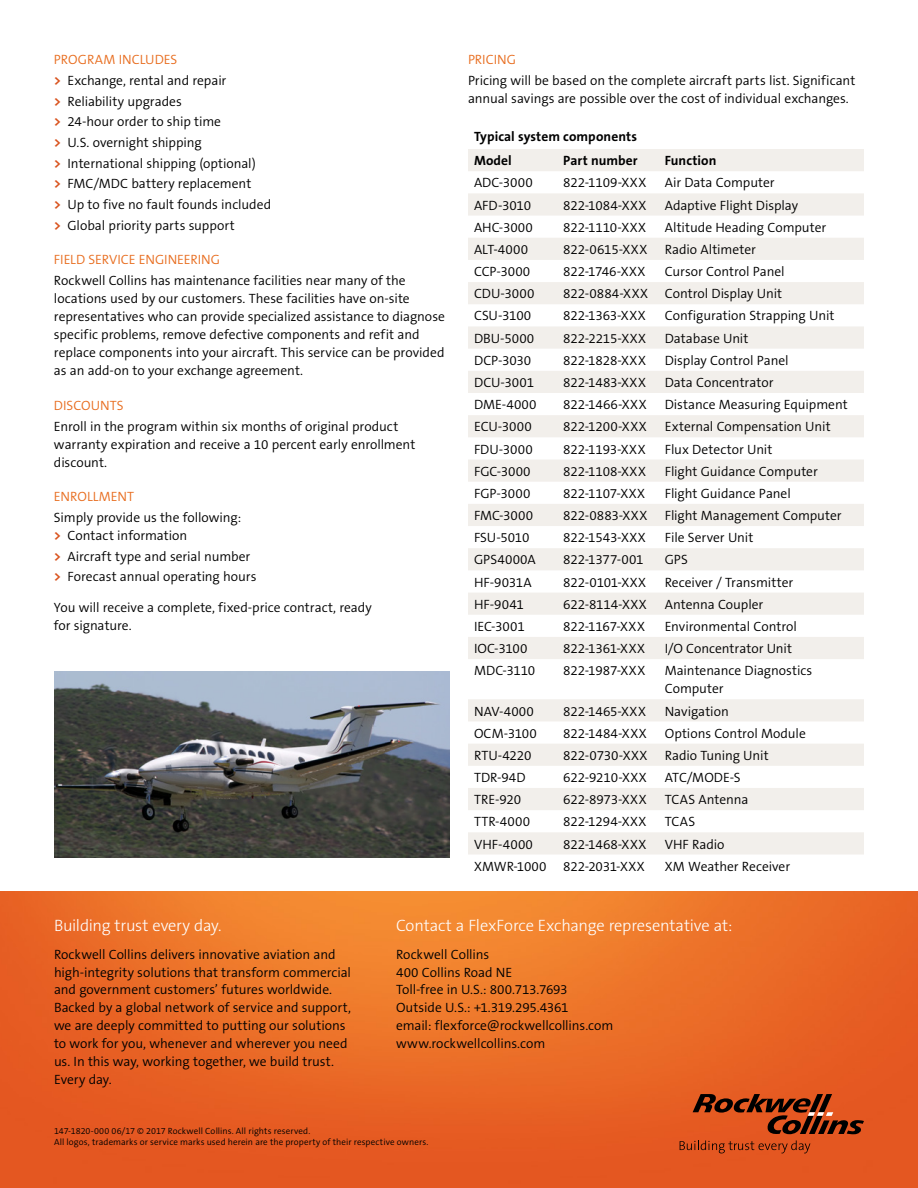
<style>
.page{position:relative;width:918px;height:1188px;background:#fff}
.page>*{position:absolute;margin:0;border:0;box-sizing:border-box;transform-origin:0 0}
.t1{font:300 16.5px "The Sans B3";letter-spacing:-.015em;color:#fff}
.t2{font:300 13.5px/18px "The Sans B4";letter-spacing:-.005em;color:#000}
.t3{font:300 13.5px "The Sans B4";letter-spacing:-.005em;color:#e86d1f}
.t4{font:700 13.5px/24.6px "The Sans B7";letter-spacing:.005em;color:#000}
.t5{font:300 13.5px "The Sans B4";letter-spacing:.015em;color:#000}
.t6{font:300 9px/10.8px "The Sans B4";letter-spacing:.01em;color:#000}
.s1{color:#e86d1f}
.s2{font-family:"The Sans B7";font-weight:700;color:#d9531e}
</style>
<div class="page">
<img style="left:0;top:891px;width:918px;height:297px">
<svg style="left:680px;top:1140px;width:130px;height:13px;background:#c0491b"></svg>
<svg style="left:693px;top:1094px;width:171px;height:40px;background:#9d3e18"></svg>
<svg style="left:468px;top:149px;width:396px;height:706px;fill:#f7f5f3"></svg>
<img style="left:54px;top:672px;width:396px;height:185px">
<p class="t2" style="left:54px;top:49px;width:219px;line-height:20.7px"><span class="s1">PROGRAM INCLUDES<br></span><span class="s2">&gt;</span> Exchange, rental and repair<br><span class="s2">&gt;</span> Reliability upgrades<br><span class="s2">&gt;</span> 24-hour order to ship time<br><span class="s2">&gt;</span> U.S. overnight shipping<br><span class="s2">&gt;</span> International shipping (optional)<br><span class="s2">&gt;</span> FMC/MDC battery replacement<br><span class="s2">&gt;</span> Up to five no fault founds included <span class="s2">&gt;</span> Global priority parts support</p>
<p class="t3" style="left:54px;top:251px;width:168px">FIELD SERVICE ENGINEERING</p>
<p class="t2" style="left:54px;top:272px;width:393px">Rockwell Collins has maintenance facilities near many of the locations used by our customers. These facilities have on-site representatives who can provide specialized assistance to diagnose specific problems, remove defective components and refit and replace components into your aircraft. This service can be provided as an add-on to your exchange agreement.</p>
<p class="t3" style="left:54px;top:397px;width:71px">DISCOUNTS</p>
<p class="t2" style="left:54px;top:417px;width:363px">Enroll in the program within six months of original product warranty expiration and receive a 10 percent early enrollment discount.</p>
<p class="t3" style="left:54px;top:488px;width:82px">ENROLLMENT</p>
<p class="t2" style="left:54px;top:509px;width:189px">Simply provide us the following: <span class="s2">&gt;</span> Contact information</p>
<p class="t2" style="left:54px;top:546px;width:204px;line-height:20.7px"><span class="s2">&gt;</span> Aircraft type and serial number <span class="s2">&gt;</span> Forecast annual operating hours</p>
<p class="t2" style="left:54px;top:599px;width:319px">You will receive a complete, fixed-price contract, ready for signature.</p>
<p class="t3" style="left:468px;top:51px;width:50px">PRICING</p>
<p class="t2" style="left:468px;top:71px;width:389px">Pricing will be based on the complete aircraft parts list. Significant annual savings are possible over the cost of individual exchanges.</p>
<p class="t4" style="left:474px;top:124px;width:164px">Typical system components<br>Model</p>
<p class="t4" style="left:563px;top:148px;width:76px">Part number</p>
<p class="t4" style="left:665px;top:148px;width:53px">Function</p>
<p class="t2" style="left:474px;top:174px;width:60px">ADC-3000</p>
<p class="t2" style="left:563px;top:174px;width:85px">822-1109-XXX</p>
<p class="t2" style="left:665px;top:174px;width:111px">Air Data Computer</p>
<p class="t2" style="left:474px;top:196px;width:59px">AFD-3010</p>
<p class="t2" style="left:563px;top:196px;width:85px">822-1084-XXX</p>
<p class="t2" style="left:665px;top:196px;width:135px">Adaptive Flight Display</p>
<p class="t2" style="left:474px;top:218px;width:61px">AHC-3000</p>
<p class="t2" style="left:563px;top:218px;width:84px">822-1110-XXX</p>
<p class="t2" style="left:665px;top:218px;width:163px">Altitude Heading Computer</p>
<p class="t2" style="left:474px;top:240px;width:56px">ALT-4000</p>
<p class="t2" style="left:563px;top:240px;width:85px">822-0615-XXX</p>
<p class="t2" style="left:665px;top:240px;width:93px">Radio Altimeter</p>
<p class="t2" style="left:474px;top:263px;width:58px">CCP-3000</p>
<p class="t2" style="left:563px;top:263px;width:84px">822-1746-XXX</p>
<p class="t2" style="left:665px;top:263px;width:121px">Cursor Control Panel</p>
<p class="t2" style="left:474px;top:285px;width:62px">CDU-3000</p>
<p class="t2" style="left:563px;top:285px;width:221px">822-0884-XXX Control Display Unit</p>
<p class="t2" style="left:474px;top:307px;width:59px">CSU-3100</p>
<p class="t2" style="left:563px;top:307px;width:84px">822-1363-XXX</p>
<p class="t2" style="left:665px;top:307px;width:171px">Configuration Strapping Unit</p>
<p class="t2" style="left:474px;top:329px;width:62px">DBU-5000</p>
<p class="t2" style="left:563px;top:329px;width:84px">822-2215-XXX</p>
<p class="t2" style="left:665px;top:329px;width:85px">Database Unit</p>
<p class="t2" style="left:474px;top:351px;width:59px">DCP-3030</p>
<p class="t2" style="left:563px;top:351px;width:84px">822-1828-XXX</p>
<p class="t2" style="left:665px;top:351px;width:125px">Display Control Panel</p>
<p class="t2" style="left:474px;top:374px;width:62px">DCU-3001</p>
<p class="t2" style="left:563px;top:374px;width:84px">822-1483-XXX</p>
<p class="t2" style="left:665px;top:374px;width:110px">Data Concentrator</p>
<p class="t2" style="left:474px;top:396px;width:64px">DME-4000</p>
<p class="t2" style="left:563px;top:396px;width:85px">822-1466-XXX</p>
<p class="t2" style="left:665px;top:396px;width:185px">Distance Measuring Equipment</p>
<p class="t2" style="left:474px;top:418px;width:59px">ECU-3000</p>
<p class="t2" style="left:563px;top:418px;width:85px">822-1200-XXX</p>
<p class="t2" style="left:665px;top:418px;width:167px">External Compensation Unit</p>
<p class="t2" style="left:474px;top:440px;width:60px">FDU-3000</p>
<p class="t2" style="left:563px;top:440px;width:84px">822-1193-XXX</p>
<p class="t2" style="left:665px;top:440px;width:109px">Flux Detector Unit</p>
<p class="t2" style="left:474px;top:462px;width:58px">FGC-3000</p>
<p class="t2" style="left:563px;top:462px;width:84px">822-1108-XXX</p>
<p class="t2" style="left:665px;top:462px;width:154px">Flight Guidance Computer</p>
<p class="t2" style="left:474px;top:484px;width:58px">FGP-3000</p>
<p class="t2" style="left:563px;top:484px;width:83px">822-1107-XXX</p>
<p class="t2" style="left:665px;top:484px;width:128px">Flight Guidance Panel</p>
<p class="t2" style="left:474px;top:507px;width:61px">FMC-3000</p>
<p class="t2" style="left:563px;top:507px;width:86px">822-0883-XXX</p>
<p class="t2" style="left:665px;top:507px;width:178px">Flight Management Computer</p>
<p class="t2" style="left:474px;top:529px;width:57px">FSU-5010</p>
<p class="t2" style="left:563px;top:529px;width:84px">822-1543-XXX</p>
<p class="t2" style="left:665px;top:529px;width:90px">File Server Unit</p>
<p class="t5" style="left:474px;top:551px;width:63px">GPS4000A</p>
<p class="t2" style="left:563px;top:551px;width:82px">822-1377-001</p>
<p class="t2" style="left:665px;top:551px;width:25px">GPS</p>
<p class="t2" style="left:474px;top:573px;width:59px">HF-9031A</p>
<p class="t2" style="left:563px;top:573px;width:84px">822-0101-XXX</p>
<p class="t2" style="left:665px;top:573px;width:130px">Receiver / Transmitter</p>
<p class="t2" style="left:474px;top:595px;width:51px">HF-9041</p>
<p class="t2" style="left:563px;top:595px;width:85px">622-8114-XXX</p>
<p class="t2" style="left:665px;top:595px;width:100px">Antenna Coupler</p>
<p class="t2" style="left:474px;top:618px;width:52px">IEC-3001</p>
<p class="t2" style="left:563px;top:618px;width:83px">822-1167-XXX</p>
<p class="t2" style="left:665px;top:618px;width:134px">Environmental Control</p>
<p class="t2" style="left:474px;top:640px;width:55px">IOC-3100</p>
<p class="t2" style="left:563px;top:640px;width:83px">822-1361-XXX</p>
<p class="t2" style="left:665px;top:640px;width:129px">I/O Concentrator Unit</p>
<p class="t2" style="left:474px;top:662px;width:63px">MDC-3110</p>
<p class="t2" style="left:563px;top:662px;width:84px">822-1987-XXX</p>
<p class="t2" style="left:665px;top:662px;width:149px">Maintenance Diagnostics<br>Computer</p>
<p class="t2" style="left:474px;top:702px;width:62px">NAV-4000</p>
<p class="t2" style="left:563px;top:702px;width:84px">822-1465-XXX</p>
<p class="t2" style="left:665px;top:702px;width:65px">Navigation</p>
<p class="t2" style="left:474px;top:724px;width:64px">OCM-3100</p>
<p class="t5" style="left:563px;top:724px;width:85px">822-1484-XXX</p>
<p class="t2" style="left:665px;top:724px;width:143px">Options Control Module</p>
<p class="t2" style="left:474px;top:746px;width:59px">RTU-4220</p>
<p class="t2" style="left:563px;top:746px;width:86px">822-0730-XXX</p>
<p class="t2" style="left:665px;top:746px;width:105px">Radio Tuning Unit</p>
<p class="t2" style="left:474px;top:769px;width:53px">TDR-94D</p>
<p class="t2" style="left:563px;top:769px;width:85px">622-9210-XXX</p>
<p class="t2" style="left:665px;top:769px;width:77px">ATC/MODE-S</p>
<p class="t2" style="left:474px;top:791px;width:49px">TRE-920</p>
<p class="t2" style="left:563px;top:791px;width:85px">622-8973-XXX</p>
<p class="t2" style="left:665px;top:791px;width:85px">TCAS Antenna</p>
<p class="t2" style="left:474px;top:813px;width:58px">TTR-4000</p>
<p class="t2" style="left:563px;top:813px;width:85px">822-1294-XXX</p>
<p class="t2" style="left:665px;top:813px;width:32px">TCAS</p>
<p class="t2" style="left:474px;top:835px;width:61px">VHF-4000</p>
<p class="t2" style="left:563px;top:835px;width:85px">822-1468-XXX</p>
<p class="t2" style="left:665px;top:835px;width:61px">VHF Radio</p>
<p class="t2" style="left:474px;top:857px;width:172px">XMWR-1000 822-2031-XXX</p>
<p class="t2" style="left:665px;top:857px;width:127px">XM Weather Receiver</p>
<p class="t1" style="left:54px;top:914px;width:169px">Building trust every day.</p>
<p class="t2" style="left:54px;top:945px;width:299px">Rockwell Collins delivers innovative aviation and high-integrity solutions that transform commercial and government customers’ futures worldwide.<br>Backed by a global network of service and support, we are deeply committed to putting our solutions to work for you, whenever and wherever you need us. In this way, working together, we build trust.<br>Every day.</p>
<p class="t1" style="left:396px;top:914px;width:338px">Contact a FlexForce Exchange representative at:</p>
<p class="t2" style="left:396px;top:945px;width:219px">Rockwell Collins<br>400 Collins Road NE<br>Toll-free in U.S.: 800.713.7693<br>Outside U.S.: +1.319.295.4361<br>email: flexforce@rockwellcollins.com www.rockwellcollins.com</p>
<p class="t6" style="left:54px;top:1126px;width:376px">147-1820-000 06/17 © 2017 Rockwell Collins. All rights reserved.<br>All logos, trademarks or service marks used herein are the property of their respective owners.</p>
</div>
